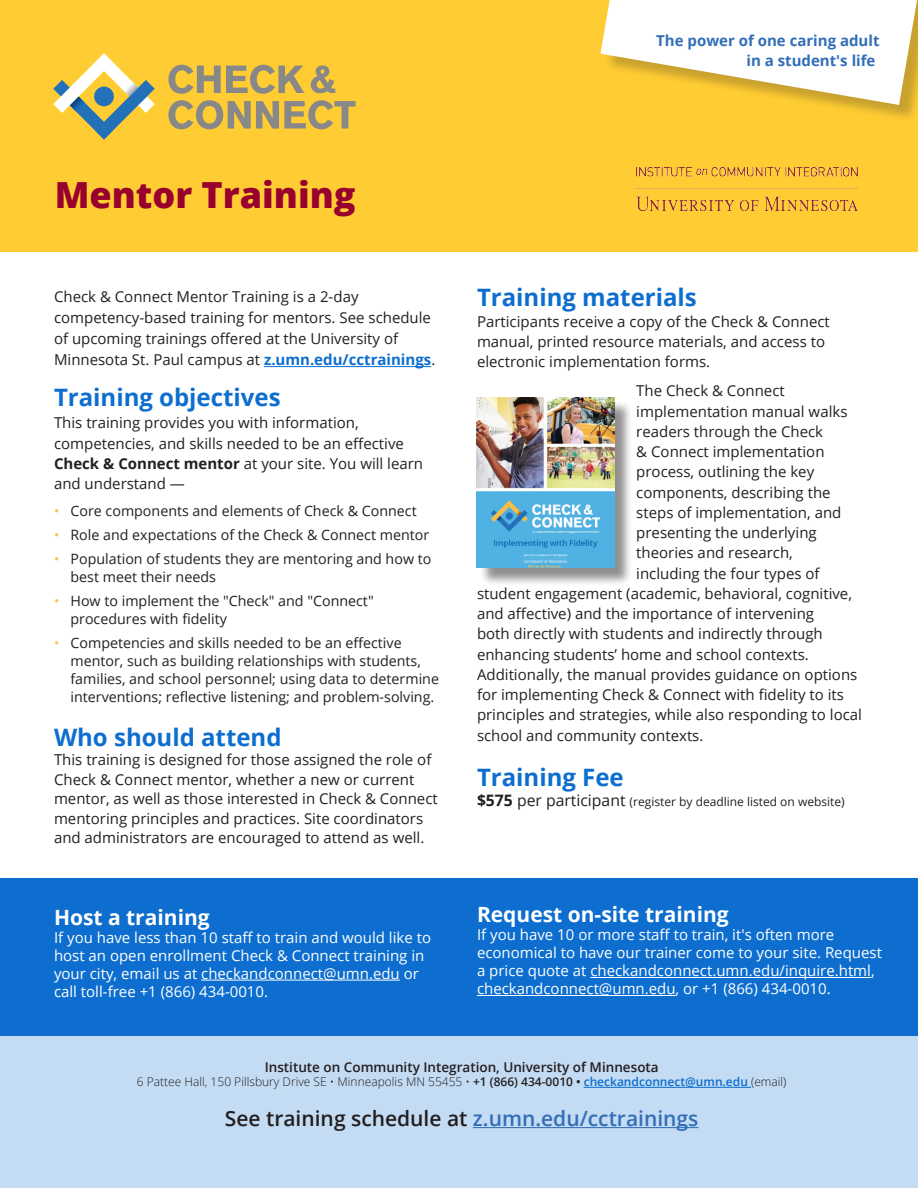
<style>
.page{position:relative;width:918px;height:1188px;background:#fff}
.page>*{position:absolute;margin:0;border:0;box-sizing:border-box;transform-origin:0 0}
.Body_text{font:800 36px "Open Sans";color:#98012d}
.Heading_03{font:700 24px "Open Sans";color:#0d6ecf}
.t1{font:600 21px "Open Sans";color:#231f20}
.Heading_03-2{font:700 21px "Open Sans";color:#fff}
.Body_text-2{font:15px/20.2px "Open Sans";color:#231f20}
.Heading_03-3{font:15px/18px "Open Sans";color:#fff}
.t2{font:700 15px "Open Sans";color:#326eb7}
.t3{font:14.25px/18px "Open Sans";color:#231f20}
.t4{font:600 13.5px "Open Sans";color:#231f20}
.t5{font:300 12px "Open Sans";color:#231f20}
.Body_text-3{font:12px "Open Sans";color:#231f20}
.s1{font-weight:700;color:#0d6ecf}
.s2{font-weight:700}
.s3{color:#fdc056}
.s4{font-weight:700;font-size:15.75px}
.s5{font-size:15.75px}
.s6{font-weight:600}
.s7{font-weight:600;color:#0d6ecf}
.s8{color:#326eb7}
</style>
<div class="page">
<div style="left:0;top:878px;width:918px;height:159px;background:#0d6ecf"></div>
<div style="left:0;top:0;width:918px;height:252px;background:#fc3"></div>
<svg style="left:168px;top:65px;width:136px;height:29px"></svg>
<svg style="left:311px;top:65px;width:24px;height:28px"></svg>
<svg style="left:168px;top:100px;width:188px;height:29px"></svg>
<svg style="left:53px;top:53px;width:102px;height:87px"></svg>
<div style="left:604px;top:0;width:314px;height:122px;background:#231f20;opacity:.25"></div>
<svg style="left:600px;top:0;width:317px;height:105px"></svg>
<div style="left:0;top:1037px;width:918px;height:151px;background:#c3dbf3"></div>
<div style="left:479px;top:400px;width:154px;height:187px;background:#231f20;opacity:.5"></div>
<img style="left:477px;top:398px;width:137px;height:170px">
<hr style="left:264px;top:366px;width:167px;height:1px;background:#0d6ecf">
<img style="left:636px;top:168px;width:221px;height:43px">
<hr style="left:584px;top:1087px;width:167px;height:1px;background:#0d6ecf">
<hr style="left:473px;top:1127px;width:225px;height:1px;background:#326eb7">
<hr style="left:201px;top:980px;width:199px;height:1px;background:#fff">
<hr style="left:590px;top:977px;width:281px;height:1px;background:#fff">
<hr style="left:477px;top:995px;width:199px;height:1px;background:#fff">
<p class="t2" style="left:656px;top:30px;width:225px">The power of one caring adult</p>
<p class="t2" style="left:746px;top:50px;width:130px">in a student's life</p>
<p class="Body_text" style="left:55px;top:167px;width:302px">Mentor Training</p>
<p class="Body_text-2" style="left:54px;top:286px;width:383px;line-height:21px">Check &amp; Connect Mentor Training is a 2-day competency-based training for mentors. See schedule of upcoming trainings offered at the University of Minnesota St. Paul campus at <span class="s1">z.umn.edu/cctrainings</span>.</p>
<p class="Heading_03" style="left:54px;top:380px;width:228px">Training objectives</p>
<p class="Body_text-2" style="left:54px;top:413px;width:371px">This training provides you with information, competencies, and skills needed to be an effective <span class="s2">Check &amp; Connect mentor</span> at your site. You will learn and understand —</p>
<p class="t3" style="left:54px;top:502px;width:364px"><span class="s3">•</span> Core components and elements of Check &amp; Connect</p>
<p class="t3" style="left:54px;top:526px;width:377px"><span class="s3">•</span> Role and expectations of the Check &amp; Connect mentor</p>
<p class="t3" style="left:70px;top:550px;width:362px;text-indent:-16px"><span class="s3">•</span> Population of students they are mentoring and how to best meet their needs</p>
<p class="t3" style="left:70px;top:592px;width:305px;text-indent:-16px"><span class="s3">•</span> How to implement the "Check" and "Connect" procedures with fidelity</p>
<p class="t3" style="left:70px;top:634px;width:370px;text-indent:-16px"><span class="s3">•</span> Competencies and skills needed to be an effective mentor, such as building relationships with students, families, and school personnel; using data to determine interventions; reflective listening; and problem-solving.</p>
<p class="Heading_03" style="left:54px;top:720px;width:229px">Who should attend</p>
<p class="Body_text-2" style="left:54px;top:750px;width:385px;line-height:19.5px">This training is designed for those assigned the role of Check &amp; Connect mentor, whether a new or current mentor, as well as those interested in Check &amp; Connect mentoring principles and practices. Site coordinators and administrators are encouraged to attend as well.</p>
<p class="Heading_03-2" style="left:54px;top:903px;width:157px">Host a training</p>
<p class="Heading_03-3" style="left:54px;top:928px;width:379px">If you have less than 10 staff to train and would like to host an open enrollment Check &amp; Connect training in your city, email us at checkandconnect@umn.edu or call toll-free +1 (866) 434-0010.</p>
<p class="Heading_03" style="left:477px;top:281px;width:221px">Training materials</p>
<p class="Body_text-2" style="left:477px;top:311px;width:354px">Participants receive a copy of the Check &amp; Connect manual, printed resource materials, and access to electronic implementation forms.</p>
<p class="Body_text-2" style="left:636px;top:380px;width:150px">The Check &amp; Connect</p>
<p class="Body_text-2" style="left:636px;top:401px;width:213px">implementation manual walks</p>
<p class="Body_text-2" style="left:636px;top:421px;width:188px">readers through the Check</p>
<p class="Body_text-2" style="left:636px;top:441px;width:190px">&amp; Connect implementation</p>
<p class="Body_text-2" style="left:636px;top:461px;width:179px">process, outlining the key</p>
<p class="Body_text-2" style="left:636px;top:482px;width:196px">components, describing the</p>
<p class="Body_text-2" style="left:636px;top:502px;width:207px">steps of implementation, and</p>
<p class="Body_text-2" style="left:636px;top:522px;width:182px">presenting the underlying</p>
<p class="Body_text-2" style="left:636px;top:542px;width:158px">theories and research,</p>
<p class="Body_text-2" style="left:636px;top:563px;width:185px">including the four types of</p>
<p class="Body_text-2" style="left:477px;top:583px;width:377px">student engagement (academic, behavioral, cognitive,</p>
<p class="Body_text-2" style="left:477px;top:603px;width:339px">and affective) and the importance of intervening</p>
<p class="Body_text-2" style="left:477px;top:623px;width:347px">both directly with students and indirectly through</p>
<p class="Body_text-2" style="left:477px;top:644px;width:333px">enhancing students’ home and school contexts.</p>
<p class="Body_text-2" style="left:477px;top:664px;width:382px">Additionally, the manual provides guidance on options</p>
<p class="Body_text-2" style="left:477px;top:684px;width:369px">for implementing Check &amp; Connect with fidelity to its</p>
<p class="Body_text-2" style="left:477px;top:704px;width:387px">principles and strategies, while also responding to local</p>
<p class="Body_text-2" style="left:477px;top:725px;width:228px">school and community contexts.</p>
<p class="Heading_03" style="left:477px;top:760px;width:148px">Training Fee</p>
<p class="Body_text-3" style="left:477px;top:793px;width:369px"><span class="s4">$575</span> <span class="s5">per participant</span> (register by deadline listed on website)</p>
<p class="Heading_03-2" style="left:477px;top:900px;width:253px">Request on-site training</p>
<p class="Heading_03-3" style="left:477px;top:926px;width:407px">If you have 10 or more staff to train, it's often more economical to have our trainer come to your site. Request a price quote at checkandconnect.umn.edu/inquire.html, checkandconnect@umn.edu, or +1 (866) 434-0010.</p>
<p class="t4" style="left:265px;top:1058px;width:395px">Institute on Community Integration, University of Minnesota</p>
<p class="t5" style="left:137px;top:1074px;width:651px">6 Pattee Hall, 150 Pillsbury Drive SE • Minneapolis MN 55455 • <span class="s6">+1 (866) 434-0010 •</span> <span class="s7">checkandconnect@umn.edu</span> (email)</p>
<p class="t1" style="left:225px;top:1104px;width:475px">See training schedule at <span class="s8">z.umn.edu/cctrainings</span></p>
</div>
